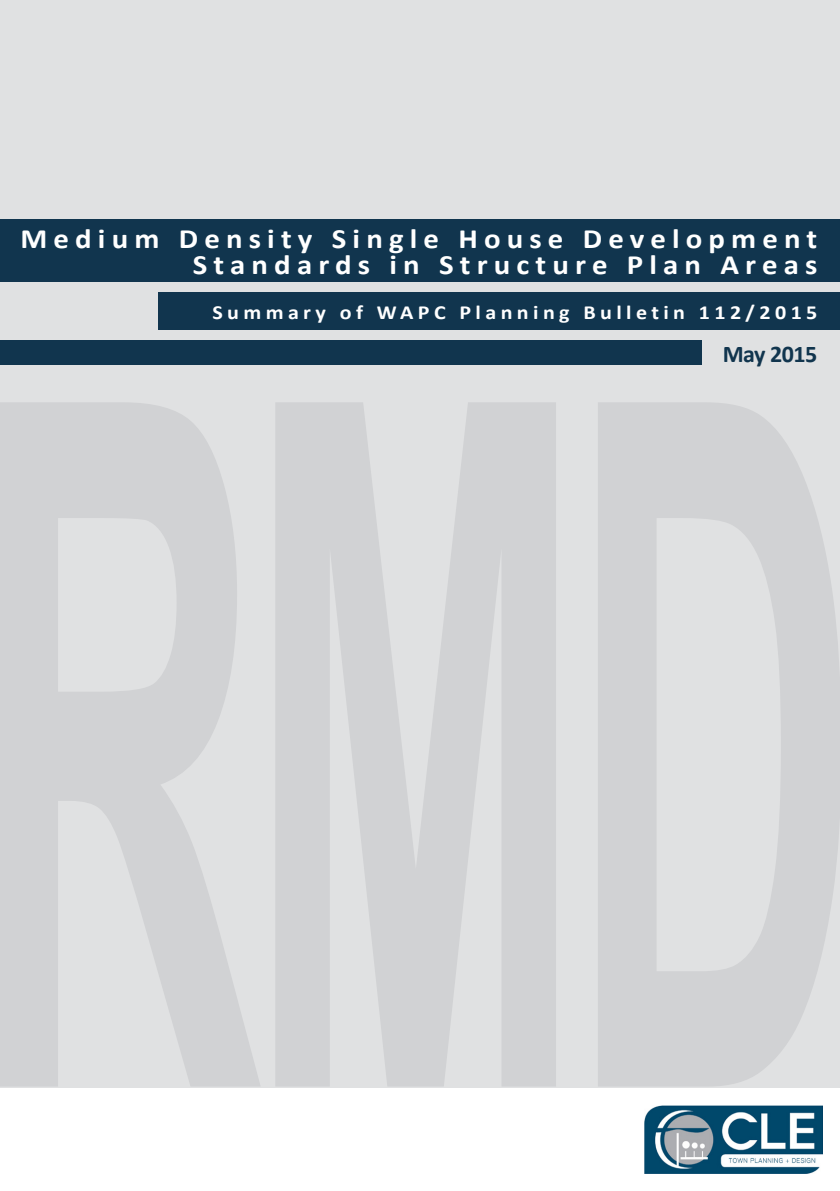
<style>
.page{position:relative;width:840px;height:1191px;background:#fff}
.page>*{position:absolute;margin:0;border:0;box-sizing:border-box;transform-origin:0 0}
.t1{font:700 28px/26px "Calibri";letter-spacing:.2em;color:#fff;text-align:right;scale:1.1 1}
.t2{font:700 24px "Calibri";letter-spacing:-.02em;color:#11354e}
.t3{font:700 20px "Calibri";letter-spacing:.2em;color:#fff;scale:1.1 1}
</style>
<div class="page">
<div style="left:0;top:0;width:839px;height:1087px;background:#e0e1e2"></div>
<div style="left:0;top:219px;width:839px;height:62px;background:#11354e"></div>
<div style="left:159px;top:292px;width:680px;height:38px;background:#11354e"></div>
<div style="left:0;top:340px;width:701px;height:25px;background:#11354e"></div>
<img style="left:644px;top:1106px;width:178px;height:67px">
<p class="t1" style="left:20px;top:225px;width:725px">Medium Density Single House Development<br>Standards in Structure Plan Areas</p>
<p class="t3" style="left:212px;top:299px;width:551px">Summary of WAPC Planning Bulletin 112/2015</p>
<p class="t2" style="left:722px;top:338px;width:96px">May 2015</p>
</div>
